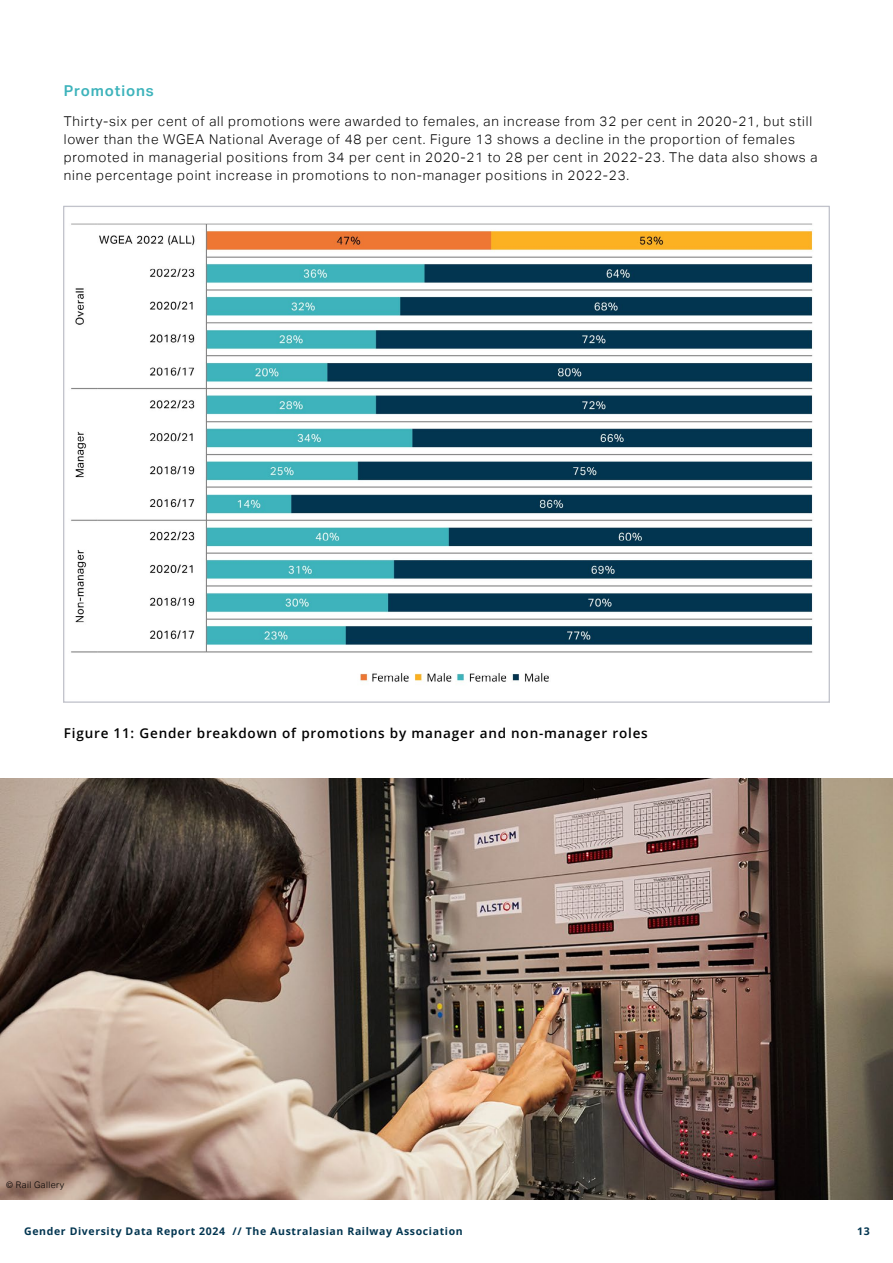
<style>
.page{position:relative;width:893px;height:1263px;background:#fff}
.page>*{position:absolute;margin:0;border:0;box-sizing:border-box;transform-origin:0 0}
.t1{font:600 15px "Aktiv Grotesk";letter-spacing:.06em;color:#3db3bb}
.t2{font:300 13.5px/18px "Aktiv Grotesk";letter-spacing:.06em;color:#000}
.t3{font:600 13.5px "Open Sans";letter-spacing:.06em;color:#000}
.t4{font:10.5px "Open Sans";letter-spacing:.06em;color:#023550}
.t5{font:300 9px "Aktiv Grotesk";letter-spacing:.05em;color:#000}
</style>
<div class="page">
<img style="left:71px;top:223px;width:742px;height:459px">
<img style="left:0;top:778px;width:893px;height:421px">
<p class="t1" style="left:64px;top:82px;width:92px">Promotions</p>
<p class="t2" style="left:64px;top:112px;width:755px">Thirty-six per cent of all promotions were awarded to females, an increase from 32 per cent in 2020-21, but still lower than the WGEA National Average of 48 per cent. Figure 13 shows a decline in the proportion of females promoted in managerial positions from 34 per cent in 2020-21 to 28 per cent in 2022-23. The data also shows a nine percentage point increase in promotions to non-manager positions in 2022-23.</p>
<p class="t3" style="left:64px;top:724px;width:586px">Figure 11: Gender breakdown of promotions by manager and non-manager roles</p>
<p class="t5" style="left:6px;top:1180px;width:60px">© Rail Gallery</p>
<p class="t4" style="left:24px;top:1224px;width:440px">Gender Diversity Data Report 2024 // The Australasian Railway Association</p>
<p class="t4" style="left:857px;top:1224px;width:14px">13</p>
</div>
